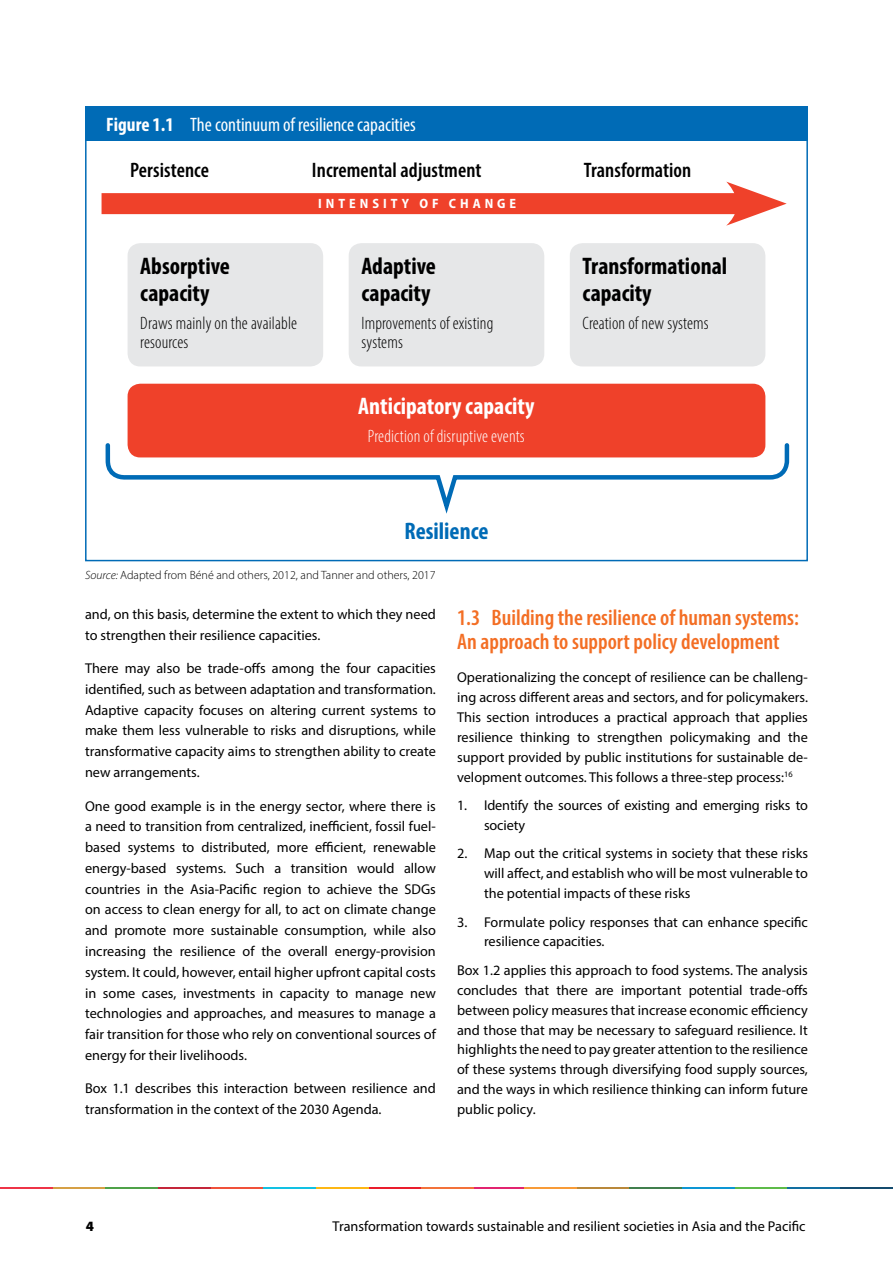
<style>
.page{position:relative;width:893px;height:1263px;background:#fff}
.page>*{position:absolute;margin:0;border:0;box-sizing:border-box;transform-origin:0 0}
.t1{font:700 condensed 24px/27px "Myriad Pro";color:#000}
.t2{font:700 condensed 24px "Myriad Pro";color:#fff}
.t3{font:700 condensed 24px "Myriad Pro";color:#006bb6}
.t4{font:600 condensed 22.5px/24.5px "Myriad Pro";color:#f36e24}
.t5{font:600 condensed 21px "Myriad Pro";letter-spacing:.005em;color:#000}
.t6{font:condensed 19.5px "Myriad Pro";color:#fff}
.t7{font:300 condensed 18px/19.5px "Myriad Pro";letter-spacing:.01em;color:#000}
.t8{font:300 condensed 18px "Myriad Pro";letter-spacing:.01em;color:#fff}
.t9{font:14.25px/20.9px "Myriad Pro";color:#000;text-align:justify}
.t10{font:900 14.25px "Myriad Pro";color:#000}
.t11{font:700 semi-condensed 13.5px "Myriad Pro";letter-spacing:.295em;color:#fff}
.t12{font:300 12px "Myriad Pro";color:#000}
.s1{font-weight:700}
.s2{font-style:italic}
</style>
<div class="page">
<hr style="left:577px;top:1188px;width:52px;height:1px;background:#b9883a">
<hr style="left:735px;top:1188px;width:53px;height:1px;background:#5ebb49">
<hr style="left:53px;top:1188px;width:52px;height:1px;background:#d6a045">
<hr style="left:369px;top:1188px;width:53px;height:1px;background:#ea1d2d">
<hr style="left:211px;top:1188px;width:52px;height:1px;background:#f0513a">
<hr style="left:788px;top:1188px;width:52px;height:1px;background:#126fa1">
<hr style="left:158px;top:1188px;width:53px;height:1px;background:#c4263a">
<hr style="left:471px;top:1188px;width:53px;height:1px;background:#e22470">
<hr style="left:840px;top:1188px;width:53px;height:1px;background:#144b6e">
<hr style="left:316px;top:1188px;width:53px;height:1px;background:#fdb714">
<hr style="left:524px;top:1188px;width:53px;height:1px;background:#f89b38">
<hr style="left:629px;top:1188px;width:53px;height:1px;background:#417f4d">
<hr style="left:263px;top:1188px;width:53px;height:1px;background:#12c1e3">
<hr style="left:682px;top:1188px;width:53px;height:1px;background:#0d96d4">
<hr style="left:422px;top:1188px;width:52px;height:1px;background:#f3723a">
<hr style="left:105px;top:1188px;width:53px;height:1px;background:#4fa248">
<hr style="left:0;top:1188px;width:53px;height:1px;background:#ee3447">
<div style="left:85px;top:106px;width:723px;height:34px;background:#006bb6"></div>
<div style="left:102px;top:193px;width:648px;height:21px;background:#ef412a"></div>
<svg style="left:726px;top:182px;width:61px;height:44px"></svg>
<div style="left:128px;top:243px;width:195px;height:123px;background:#e6e7e8;border-radius:13px"></div>
<div style="left:349px;top:243px;width:195px;height:123px;background:#e6e7e8;border-radius:13px"></div>
<div style="left:128px;top:384px;width:637px;height:73px;background:#ef412a;border-radius:13px"></div>
<div style="left:570px;top:243px;width:195px;height:123px;background:#e6e7e8;border-radius:13px"></div>
<svg style="left:105px;top:441px;width:685px;height:73px"></svg>
<div style="left:85px;top:106px;width:723px;height:455px;border:2px solid #006bb6"></div>
<h3 class="t6" style="left:106px;top:112px;width:311px"><span class="s1">Figure 1.1</span> The continuum of resilience capacities</h3>
<h3 class="t5" style="left:130px;top:157px;width:80px">Persistence</h3>
<h3 class="t5" style="left:312px;top:157px;width:171px">Incremental adjustment</h3>
<h3 class="t5" style="left:584px;top:157px;width:109px">Transformation</h3>
<p class="t11" style="left:318px;top:195px;width:200px">INTENSITY OF CHANGE</p>
<h1 class="t1" style="left:140px;top:252px;width:91px">Absorptive capacity</h1>
<p class="t7" style="left:140px;top:313px;width:158px">Draws mainly on the available resources</p>
<h1 class="t1" style="left:361px;top:252px;width:76px">Adaptive capacity</h1>
<p class="t7" style="left:361px;top:313px;width:133px">Improvements of existing systems</p>
<h1 class="t2" style="left:358px;top:391px;width:178px">Anticipatory capacity</h1>
<p class="t8" style="left:368px;top:426px;width:158px">Prediction of disruptive events</p>
<h1 class="t3" style="left:404px;top:516px;width:85px">Resilience</h1>
<p class="t12" style="left:85px;top:568px;width:352px"><span class="s2">Source:</span> Adapted from Béné and others, 2012, and Tanner and others, 2017</p>
<h1 class="t1" style="left:583px;top:252px;width:146px">Transformational capacity</h1>
<p class="t7" style="left:583px;top:313px;width:128px">Creation of new systems</p>
<p class="t9" style="left:85px;top:603px;width:352px">and, on this basis, determine the extent to which they need to strengthen their resilience capacities.</p>
<p class="t9" style="left:85px;top:658px;width:352px">There may also be trade-offs among the four capacities identified, such as between adaptation and transformation.<br>Adaptive capacity focuses on altering current systems to make them less vulnerable to risks and disruptions, while transformative capacity aims to strengthen ability to create new arrangements.</p>
<p class="t9" style="left:85px;top:795px;width:352px">One good example is in the energy sector, where there is a need to transition from centralized, inefficient, fossil fuel&shy;based systems to distributed, more efficient, renewable energy-based systems. Such a transition would allow countries in the Asia-Pacific region to achieve the SDGs on access to clean energy for all, to act on climate change and promote more sustainable consumption, while also increasing the resilience of the overall energy-provision system. It could, however, entail higher upfront capital costs in some cases, investments in capacity to manage new technologies and approaches, and measures to manage a fair transition for those who rely on conventional sources of energy for their livelihoods.</p>
<p class="t9" style="left:85px;top:1078px;width:352px">Box 1.1 describes this interaction between resilience and transformation in the context of the 2030 Agenda.</p>
<h2 class="t4" style="left:457px;top:605px;width:343px">1.3 Building the resilience of human systems:<br>An approach to support policy development</h2>
<p class="t9" style="left:457px;top:667px;width:352px;line-height:20px">Operationalizing the concept of resilience can be challeng&shy;ing across different areas and sectors, and for policymakers.<br>This section introduces a practical approach that applies resilience thinking to strengthen policymaking and the support provided by public institutions for sustainable de&shy;velopment outcomes. This follows a three-step process:<sup>16</sup></p>
<p class="t9" style="left:484px;top:795px;width:325px;line-height:20px;text-indent:-27px">1. Identify the sources of existing and emerging risks to society</p>
<p class="t9" style="left:484px;top:843px;width:325px;line-height:20px;text-indent:-27px">2. Map out the critical systems in society that these risks will affect, and establish who will be most vulnerable to the potential impacts of these risks</p>
<p class="t9" style="left:484px;top:911px;width:325px;line-height:20px;text-indent:-27px">3. Formulate policy responses that can enhance specific resilience capacities.</p>
<p class="t9" style="left:457px;top:960px;width:352px;line-height:20px">Box 1.2 applies this approach to food systems. The analysis concludes that there are important potential trade-offs between policy measures that increase economic efficiency and those that may be necessary to safeguard resilience. It highlights the need to pay greater attention to the resilience of these systems through diversifying food supply sources, and the ways in which resilience thinking can inform future public policy.</p>
<p class="t10" style="left:86px;top:1217px;width:10px">4</p>
<p class="t9" style="left:333px;top:1216px;width:474px">Transformation towards sustainable and resilient societies in Asia and the Pacific</p>
</div>
